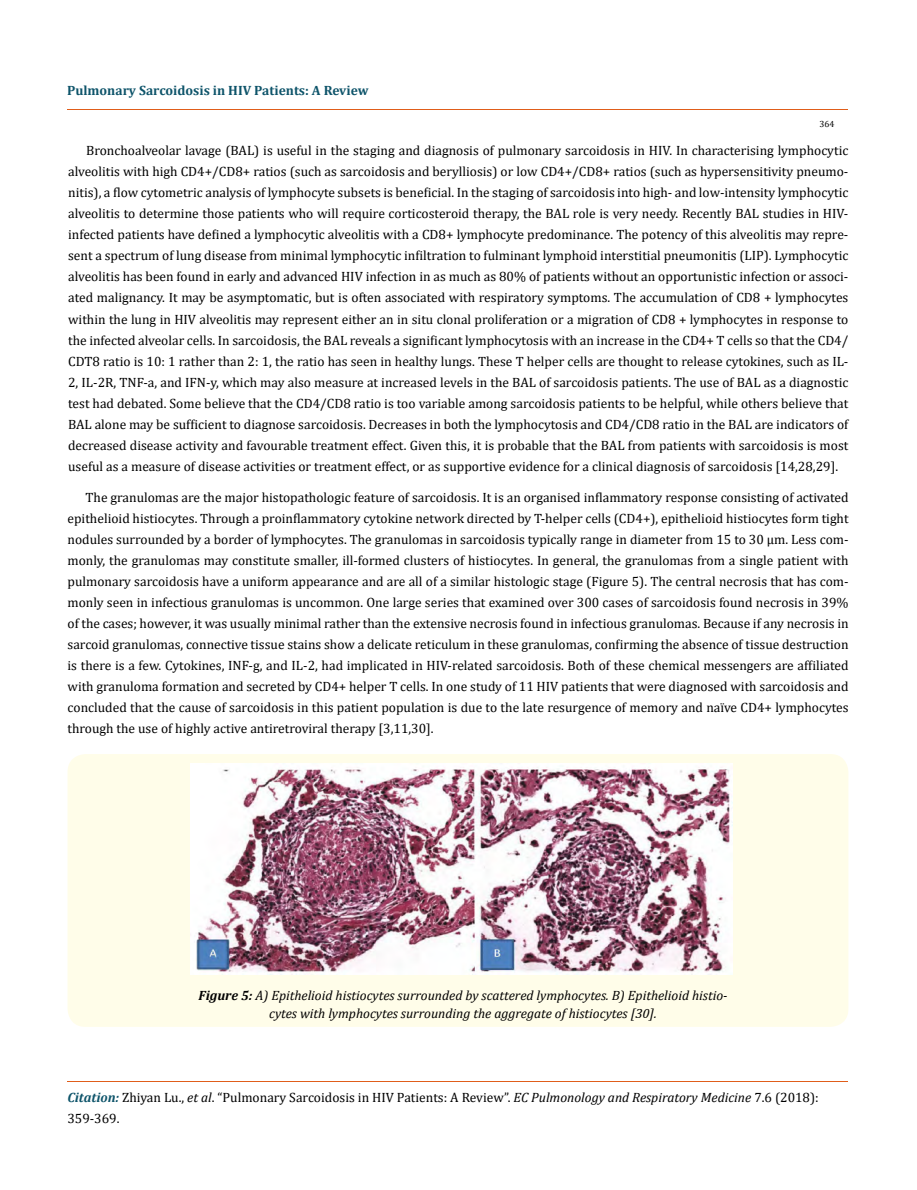
<style>
.page{position:relative;width:917px;height:1190px;background:#fff}
.page>*{position:absolute;margin:0;border:0;box-sizing:border-box;transform-origin:0 0}
.t1{font:13.5px/21px "Cambria";color:#000;text-align:justify}
.t2{font:italic 13.5px/18px "Cambria";color:#000;text-align:center}
.t3{font:700 13.5px "Cambria";color:#0e546a}
.t4{font:9px "Cambria";color:#000}
.s1{font-weight:700}
.s2{font-weight:700;font-style:italic;color:#0e546a}
.s3{font-style:italic}
</style>
<div class="page">
<hr style="left:68px;top:1081px;width:780px;height:1px;background:#e05d1a">
<div style="left:68px;top:754px;width:780px;height:272px;background:#fffde9;border-radius:18px"></div>
<img style="left:190px;top:763px;width:542px;height:211px">
<p class="t3" style="left:67px;top:81px;width:303px">Pulmonary Sarcoidosis in HIV Patients: A Review</p>
<p class="t4" style="left:819px;top:119px;width:16px">364</p>
<p class="t1" style="left:68px;top:140px;width:781px;text-indent:18px">Bronchoalveolar lavage (BAL) is useful in the staging and diagnosis of pulmonary sarcoidosis in HIV. In characterising lymphocytic alveolitis with high CD4+/CD8+ ratios (such as sarcoidosis and berylliosis) or low CD4+/CD8+ ratios (such as hypersensitivity pneumo&shy;nitis), a flow cytometric analysis of lymphocyte subsets is beneficial. In the staging of sarcoidosis into high- and low-intensity lymphocytic alveolitis to determine those patients who will require corticosteroid therapy, the BAL role is very needy. Recently BAL studies in HIV&shy;infected patients have defined a lymphocytic alveolitis with a CD8+ lymphocyte predominance. The potency of this alveolitis may repre&shy;sent a spectrum of lung disease from minimal lymphocytic infiltration to fulminant lymphoid interstitial pneumonitis (LIP). Lymphocytic alveolitis has been found in early and advanced HIV infection in as much as 80% of patients without an opportunistic infection or associ&shy;ated malignancy. It may be asymptomatic, but is often associated with respiratory symptoms. The accumulation of CD8 + lymphocytes within the lung in HIV alveolitis may represent either an in situ clonal proliferation or a migration of CD8 + lymphocytes in response to the infected alveolar cells. In sarcoidosis, the BAL reveals a significant lymphocytosis with an increase in the CD4+ T cells so that the CD4/ CDT8 ratio is 10: 1 rather than 2: 1, the ratio has seen in healthy lungs. These T helper cells are thought to release cytokines, such as IL-2, IL-2R, TNF-a, and IFN-y, which may also measure at increased levels in the BAL of sarcoidosis patients. The use of BAL as a diagnostic test had debated. Some believe that the CD4/CD8 ratio is too variable among sarcoidosis patients to be helpful, while others believe that BAL alone may be sufficient to diagnose sarcoidosis. Decreases in both the lymphocytosis and CD4/CD8 ratio in the BAL are indicators of decreased disease activity and favourable treatment effect. Given this, it is probable that the BAL from patients with sarcoidosis is most useful as a measure of disease activities or treatment effect, or as supportive evidence for a clinical diagnosis of sarcoidosis [14,28,29].</p>
<p class="t1" style="left:68px;top:486px;width:782px;text-indent:18px">The granulomas are the major histopathologic feature of sarcoidosis. It is an organised inflammatory response consisting of activated epithelioid histiocytes. Through a proinflammatory cytokine network directed by T-helper cells (CD4+), epithelioid histiocytes form tight nodules surrounded by a border of lymphocytes. The granulomas in sarcoidosis typically range in diameter from 15 to 30 µm. Less com&shy;monly, the granulomas may constitute smaller, ill-formed clusters of histiocytes. In general, the granulomas from a single patient with pulmonary sarcoidosis have a uniform appearance and are all of a similar histologic stage (Figure 5). The central necrosis that has com&shy;monly seen in infectious granulomas is uncommon. One large series that examined over 300 cases of sarcoidosis found necrosis in 39% of the cases; however, it was usually minimal rather than the extensive necrosis found in infectious granulomas. Because if any necrosis in sarcoid granulomas, connective tissue stains show a delicate reticulum in these granulomas, confirming the absence of tissue destruction is there is a few. Cytokines, INF-g, and IL-2, had implicated in HIV-related sarcoidosis. Both of these chemical messengers are affiliated with granuloma formation and secreted by CD4+ helper T cells. In one study of 11 HIV patients that were diagnosed with sarcoidosis and concluded that the cause of sarcoidosis in this patient population is due to the late resurgence of memory and naïve CD4+ lymphocytes through the use of highly active antiretroviral therapy [3,11,30].</p>
<p class="t2" style="left:198px;top:986px;width:530px"><span class="s1">Figure 5:</span> A) Epithelioid histiocytes surrounded by scattered lymphocytes. B) Epithelioid histio&shy;cytes with lymphocytes surrounding the aggregate of histiocytes [30].</p>
<p class="t1" style="left:67px;top:1087px;width:753px"><span class="s2">Citation:</span> Zhiyan Lu., <span class="s3">et al</span>. “Pulmonary Sarcoidosis in HIV Patients: A Review”. <span class="s3">EC Pulmonology and Respiratory Medicine</span> 7.6 (2018):<br>359-369.</p>
</div>
